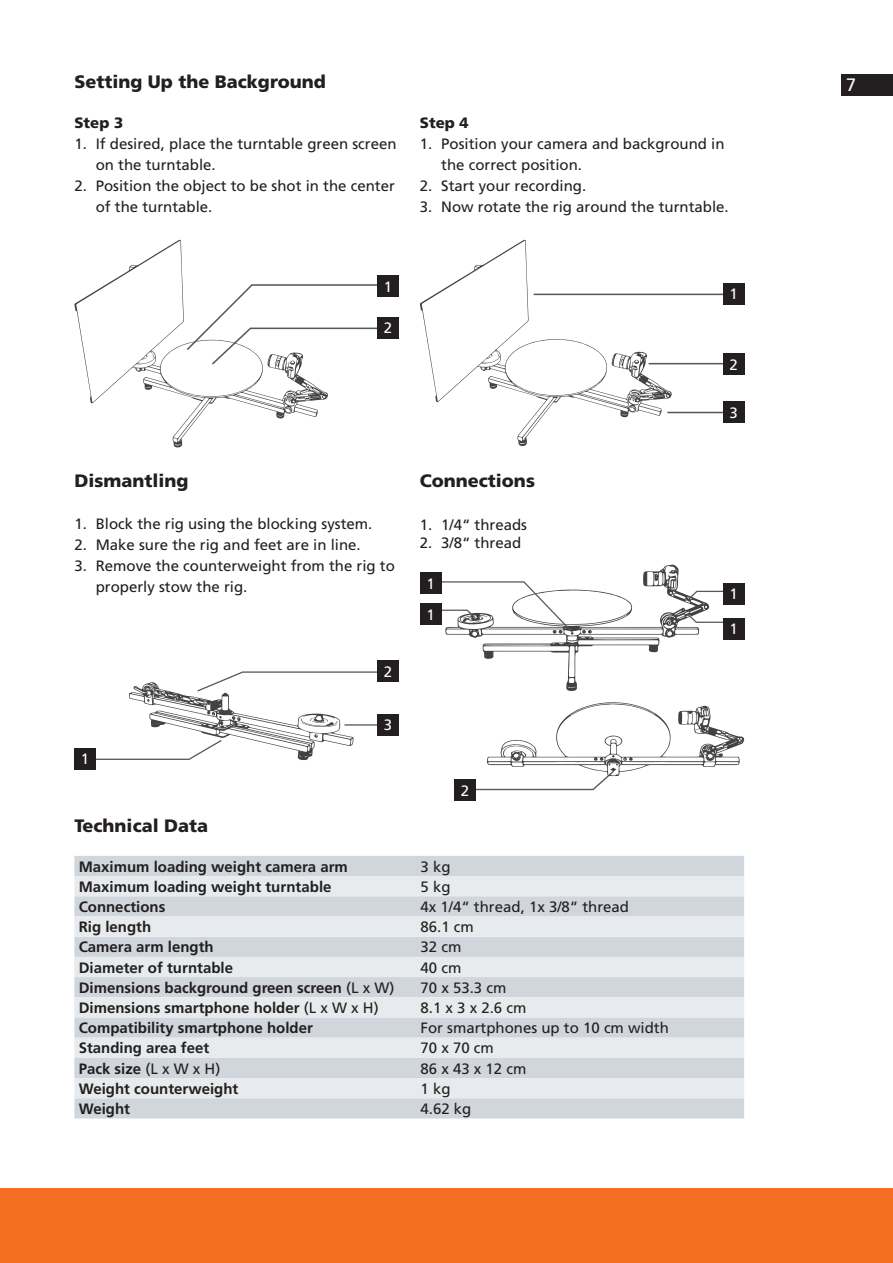
<style>
.page{position:relative;width:893px;height:1263px;background:#fff}
.page>*{position:absolute;margin:0;border:0;box-sizing:border-box;transform-origin:0 0}
.t1{font:900 18px "Frutiger LT Pro";color:#231f20}
.t2{font:18px "Frutiger LT Pro";color:#fff}
.t3{font:15px/21px "Frutiger LT Pro";color:#231f20}
.t4{font:700 15px "Frutiger LT Pro";color:#231f20}
.t5{font:15px "Frutiger LT Pro";color:#fff}
.t6{font:900 15px "Frutiger LT Pro";color:#231f20}
.s1{font-weight:400}
</style>
<div class="page">
<div style="left:0;top:1188px;width:893px;height:75px;background:#f36e21"></div>
<div style="left:842px;top:74px;width:51px;height:22px;background:#231f20"></div>
<svg style="left:74px;top:239px;width:254px;height:209px"></svg>
<svg style="left:185px;top:283px;width:205px;height:83px"></svg>
<div style="left:377px;top:275px;width:22px;height:22px;background:#231f20"></div>
<div style="left:377px;top:317px;width:22px;height:21px;background:#231f20"></div>
<svg style="left:420px;top:239px;width:252px;height:207px"></svg>
<svg style="left:634px;top:360px;width:5px;height:4px"></svg>
<hr style="left:649px;top:363px;width:85px;height:1px;background:#57585a">
<hr style="left:534px;top:294px;width:200px;height:1px;background:#57585a">
<hr style="left:667px;top:412px;width:67px;height:1px;background:#57585a">
<div style="left:723px;top:283px;width:21px;height:21px;background:#231f20"></div>
<div style="left:723px;top:354px;width:21px;height:21px;background:#231f20"></div>
<div style="left:723px;top:402px;width:21px;height:21px;background:#231f20"></div>
<svg style="left:96px;top:671px;width:289px;height:90px"></svg>
<div style="left:74px;top:748px;width:22px;height:21px;background:#231f20"></div>
<div style="left:377px;top:661px;width:22px;height:21px;background:#231f20"></div>
<div style="left:377px;top:714px;width:22px;height:21px;background:#231f20"></div>
<svg style="left:434px;top:564px;width:296px;height:127px"></svg>
<div style="left:420px;top:572px;width:21px;height:22px;background:#231f20"></div>
<div style="left:723px;top:583px;width:21px;height:21px;background:#231f20"></div>
<div style="left:420px;top:603px;width:21px;height:21px;background:#231f20"></div>
<div style="left:723px;top:618px;width:21px;height:21px;background:#231f20"></div>
<svg style="left:471px;top:702px;width:273px;height:89px"></svg>
<div style="left:454px;top:780px;width:22px;height:21px;background:#231f20"></div>
<div style="left:74px;top:856px;width:670px;height:262px;background:#d0d6db"></div>
<svg style="left:74px;top:876px;width:670px;height:222px;background:#dce1e5"></svg>
<p class="t1" style="left:74px;top:71px;width:253px">Setting Up the Background</p>
<p class="t2" style="left:846px;top:74px;width:12px">7</p>
<p class="t6" style="left:74px;top:113px;width:50px">Step 3</p>
<p class="t3" style="left:96px;top:133px;width:302px;text-indent:-21px">1. If desired, place the turntable green screen on the turntable.</p>
<p class="t3" style="left:96px;top:175px;width:301px;text-indent:-21px">2. Position the object to be shot in the center of the turntable.</p>
<p class="t6" style="left:420px;top:113px;width:50px">Step 4</p>
<p class="t3" style="left:441px;top:133px;width:285px;text-indent:-21px">1. Position your camera and background in the correct position.</p>
<p class="t3" style="left:420px;top:175px;width:168px">2. Start your recording.</p>
<p class="t3" style="left:420px;top:196px;width:310px">3. Now rotate the rig around the turntable.</p>
<p class="t5" style="left:384px;top:278px;width:10px">1</p>
<p class="t5" style="left:384px;top:319px;width:10px">2</p>
<p class="t1" style="left:74px;top:470px;width:116px">Dismantling</p>
<p class="t3" style="left:74px;top:513px;width:299px">1. Block the rig using the blocking system.</p>
<p class="t3" style="left:74px;top:534px;width:288px">2. Make sure the rig and feet are in line.</p>
<p class="t3" style="left:96px;top:555px;width:301px;text-indent:-21px">3. Remove the counterweight from the rig to properly stow the rig.</p>
<p class="t5" style="left:384px;top:663px;width:10px">2</p>
<p class="t5" style="left:81px;top:750px;width:10px">1</p>
<p class="t1" style="left:74px;top:815px;width:135px">Technical Data</p>
<p class="t5" style="left:384px;top:716px;width:10px">3</p>
<p class="t1" style="left:420px;top:470px;width:117px">Connections</p>
<p class="t3" style="left:420px;top:514px;width:109px">1. 1/4“ threads</p>
<p class="t3" style="left:420px;top:532px;width:103px">2. 3/8“ thread</p>
<p class="t5" style="left:426px;top:575px;width:10px">1</p>
<p class="t5" style="left:426px;top:605px;width:10px">1</p>
<p class="t5" style="left:461px;top:782px;width:10px">2</p>
<p class="t5" style="left:729px;top:285px;width:10px">1</p>
<p class="t5" style="left:729px;top:356px;width:10px">2</p>
<p class="t5" style="left:729px;top:404px;width:10px">3</p>
<p class="t5" style="left:729px;top:585px;width:10px">1</p>
<p class="t5" style="left:729px;top:620px;width:10px">1</p>
<p class="t4" style="left:79px;top:857px;width:271px">Maximum loading weight camera arm</p>
<p class="t3" style="left:421px;top:856px;width:32px">3 kg</p>
<p class="t4" style="left:79px;top:878px;width:254px">Maximum loading weight turntable</p>
<p class="t3" style="left:421px;top:876px;width:32px">5 kg</p>
<p class="t4" style="left:79px;top:898px;width:88px">Connections</p>
<p class="t3" style="left:421px;top:896px;width:210px">4x 1/4“ thread, 1x 3/8“ thread</p>
<p class="t4" style="left:79px;top:918px;width:74px">Rig length</p>
<p class="t3" style="left:421px;top:916px;width:55px">86.1 cm</p>
<p class="t4" style="left:79px;top:938px;width:137px">Camera arm length</p>
<p class="t3" style="left:421px;top:937px;width:42px">32 cm</p>
<p class="t4" style="left:79px;top:958px;width:156px">Diameter of turntable</p>
<p class="t3" style="left:421px;top:957px;width:42px">40 cm</p>
<p class="t4" style="left:79px;top:979px;width:317px">Dimensions background green screen <span class="s1">(L x W)</span></p>
<p class="t3" style="left:421px;top:977px;width:87px">70 x 53.3 cm</p>
<p class="t4" style="left:79px;top:999px;width:302px">Dimensions smartphone holder <span class="s1">(L x W x H)</span></p>
<p class="t3" style="left:421px;top:997px;width:107px">8.1 x 3 x 2.6 cm</p>
<p class="t4" style="left:79px;top:1019px;width:236px">Compatibility smartphone holder</p>
<p class="t3" style="left:421px;top:1017px;width:250px">For smartphones up to 10 cm width</p>
<p class="t4" style="left:79px;top:1039px;width:132px">Standing area feet</p>
<p class="t3" style="left:421px;top:1038px;width:75px">70 x 70 cm</p>
<p class="t4" style="left:79px;top:1059px;width:143px">Pack size <span class="s1">(L x W x H)</span></p>
<p class="t3" style="left:421px;top:1058px;width:107px">86 x 43 x 12 cm</p>
<p class="t4" style="left:79px;top:1080px;width:161px">Weight counterweight</p>
<p class="t3" style="left:421px;top:1078px;width:32px">1 kg</p>
<p class="t4" style="left:79px;top:1100px;width:53px">Weight</p>
<p class="t3" style="left:421px;top:1098px;width:52px">4.62 kg</p>
</div>
